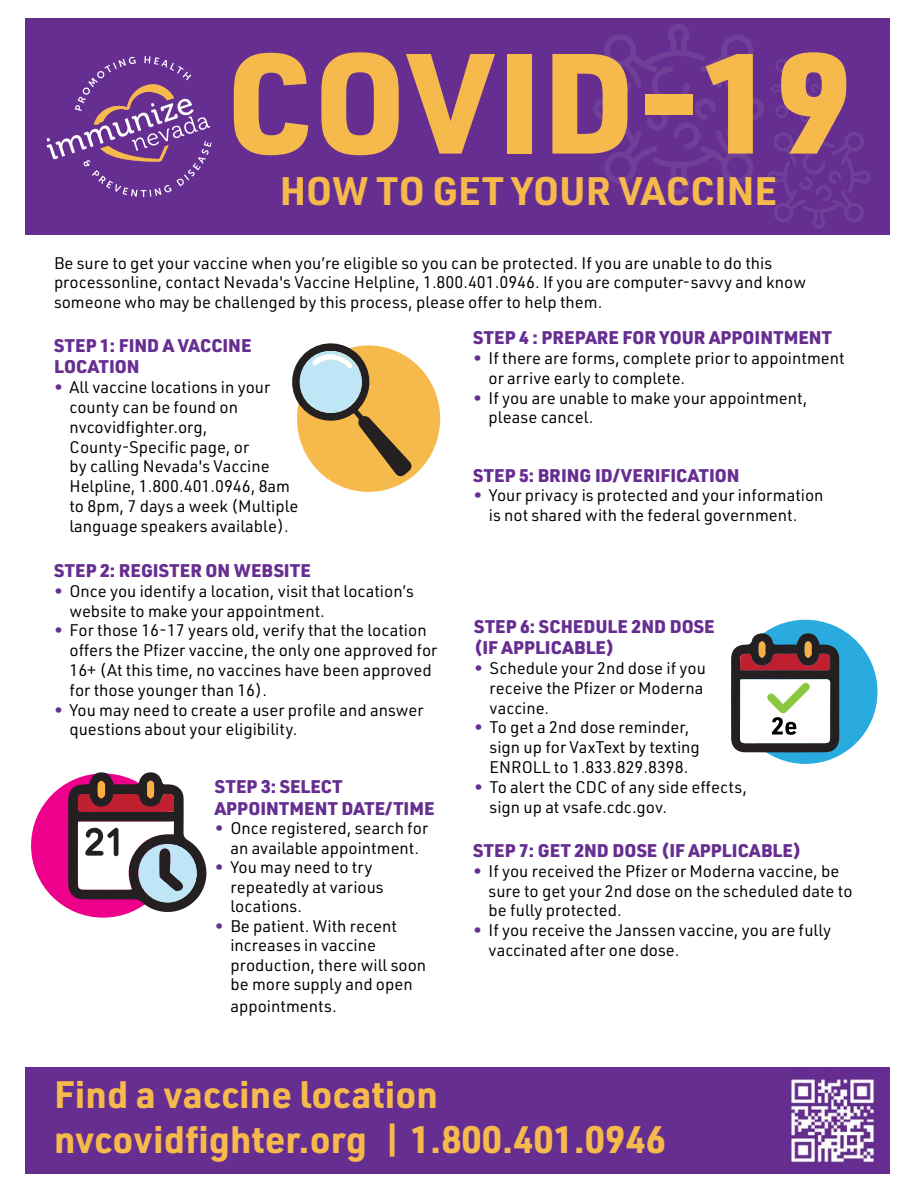
<style>
.page{position:relative;width:918px;height:1188px;background:#fff}
.page>*{position:absolute;margin:0;border:0;box-sizing:border-box;transform-origin:0 0}
.header_h1_a{font:900 139.5px "URWDIN";color:#f6b94c}
.header_h1_b{font:700 39px "URWDIN";color:#f6b94c}
.footer_h3{font:700 37.5px "URWDIN";color:#f6b94c}
.subhead_h2{font:900 18px/21.6px "URWDIN";color:#662e91}
.bullet_body_h3{font:16.5px/19.8px "URWDIN";color:#000}
.intro_body_h2{font:16.5px/19.8px "URWDIN";color:#000}
.s1{color:#662e91}
</style>
<div class="page">
<div style="left:25px;top:1067px;width:865px;height:107px;background:#662e91"></div>
<div style="left:733px;top:620px;width:145px;height:144px;background:#29abe0;border-radius:50%"></div>
<svg style="left:731px;top:633px;width:108px;height:119px"></svg>
<div style="left:26px;top:18px;width:864px;height:217px;background:#662e91"></div>
<svg style="left:593px;top:24px;width:277px;height:205px"></svg>
<div style="left:31px;top:773px;width:144px;height:145px;background:#ed008c;border-radius:50%"></div>
<svg style="left:68px;top:772px;width:139px;height:145px"></svg>
<div style="left:297px;top:345px;width:143px;height:147px;background:#f6b94c;border-radius:50%"></div>
<svg style="left:292px;top:343px;width:120px;height:134px"></svg>
<svg style="left:47px;top:56px;width:165px;height:141px"></svg>
<img style="left:786px;top:1074px;width:94px;height:94px">
<h1 class="header_h1_a" style="left:226px;top:6px;width:627px">COVID-19</h1>
<h1 class="header_h1_b" style="left:280px;top:164px;width:499px">HOW TO GET YOUR VACCINE</h1>
<h2 class="intro_body_h2" style="left:54px;top:252px;width:754px">Be sure to get your vaccine when you’re eligible so you can be protected. If you are unable to do this processonline, contact Nevada's Vaccine Helpline, 1.800.401.0946. If you are computer-savvy and know someone who may be challenged by this process, please offer to help them.</h2>
<h2 class="subhead_h2" style="left:54px;top:334px;width:199px">STEP 1: FIND A VACCINE<br>LOCATION</h2>
<h3 class="bullet_body_h3" style="left:70px;top:377px;width:231px;text-indent:-16px"><span class="s1">•</span> All vaccine locations in your county can be found on nvcovidfighter.org,<br>County-Specific page, or<br>by calling Nevada's Vaccine<br>Helpline, 1.800.401.0946, 8am to 8pm, 7 days a week (Multiple language speakers available).</h3>
<h2 class="subhead_h2" style="left:54px;top:559px;width:258px">STEP 2: REGISTER ON WEBSITE</h2>
<h3 class="bullet_body_h3" style="left:70px;top:581px;width:346px;text-indent:-16px"><span class="s1">•</span> Once you identify a location, visit that location’s website to make your appointment.</h3>
<h3 class="bullet_body_h3" style="left:70px;top:620px;width:369px;text-indent:-16px"><span class="s1">•</span> For those 16-17 years old, verify that the location offers the Pfizer vaccine, the only one approved for 16+ (At this time, no vaccines have been approved for those younger than 16).</h3>
<h3 class="bullet_body_h3" style="left:70px;top:699px;width:356px;text-indent:-16px"><span class="s1">•</span> You may need to create a user profile and answer questions about your eligibility.</h3>
<h2 class="subhead_h2" style="left:473px;top:326px;width:360px">STEP 4 : PREPARE FOR YOUR APPOINTMENT</h2>
<h3 class="bullet_body_h3" style="left:489px;top:348px;width:358px;text-indent:-16px"><span class="s1">•</span> If there are forms, complete prior to appointment or arrive early to complete.</h3>
<h3 class="bullet_body_h3" style="left:489px;top:387px;width:320px;text-indent:-16px"><span class="s1">•</span> If you are unable to make your appointment, please cancel.</h3>
<h2 class="subhead_h2" style="left:473px;top:463px;width:268px">STEP 5: BRING ID/VERIFICATION</h2>
<h3 class="bullet_body_h3" style="left:489px;top:485px;width:336px;text-indent:-16px"><span class="s1">•</span> Your privacy is protected and your information is not shared with the federal government.</h3>
<h2 class="subhead_h2" style="left:474px;top:615px;width:242px">STEP 6: SCHEDULE 2ND DOSE (IF APPLICABLE)</h2>
<h3 class="bullet_body_h3" style="left:490px;top:658px;width:218px;text-indent:-16px"><span class="s1">•</span> Schedule your 2nd dose if you receive the Pfizer or Moderna vaccine.</h3>
<h3 class="bullet_body_h3" style="left:490px;top:717px;width:212px;text-indent:-16px"><span class="s1">•</span> To get a 2nd dose reminder, sign up for VaxText by texting<br>ENROLL to 1.833.829.8398.</h3>
<h3 class="bullet_body_h3" style="left:490px;top:777px;width:259px;text-indent:-16px"><span class="s1">•</span> To alert the CDC of any side effects, sign up at vsafe.cdc.gov.</h3>
<h2 class="subhead_h2" style="left:473px;top:839px;width:330px">STEP 7: GET 2ND DOSE (IF APPLICABLE)</h2>
<h3 class="bullet_body_h3" style="left:489px;top:861px;width:365px;text-indent:-16px"><span class="s1">•</span> If you received the Pfizer or Moderna vaccine, be sure to get your 2nd dose on the scheduled date to be fully protected.</h3>
<h3 class="bullet_body_h3" style="left:489px;top:920px;width:344px;text-indent:-16px"><span class="s1">•</span> If you receive the Janssen vaccine, you are fully vaccinated after one dose.</h3>
<h2 class="subhead_h2" style="left:215px;top:775px;width:221px">STEP 3: SELECT<br>APPOINTMENT DATE/TIME</h2>
<h3 class="bullet_body_h3" style="left:215px;top:818px;width:215px;text-align:center"><span class="s1">•</span> Once registered, search for an available appointment.</h3>
<h3 class="bullet_body_h3" style="left:230px;top:857px;width:155px;text-indent:-16px"><span class="s1">•</span> You may need to try repeatedly at various locations.</h3>
<h3 class="bullet_body_h3" style="left:230px;top:916px;width:197px;text-indent:-16px"><span class="s1">•</span> Be patient. With recent increases in vaccine production, there will soon be more supply and open</h3>
<h3 class="bullet_body_h3" style="left:230px;top:996px;width:108px">appointments.</h3>
<h3 class="footer_h3" style="left:54px;top:1068px;width:386px">Find a vaccine location</h3>
<h3 class="footer_h3" style="left:54px;top:1113px;width:613px">nvcovidfighter.org | 1.800.401.0946</h3>
</div>
